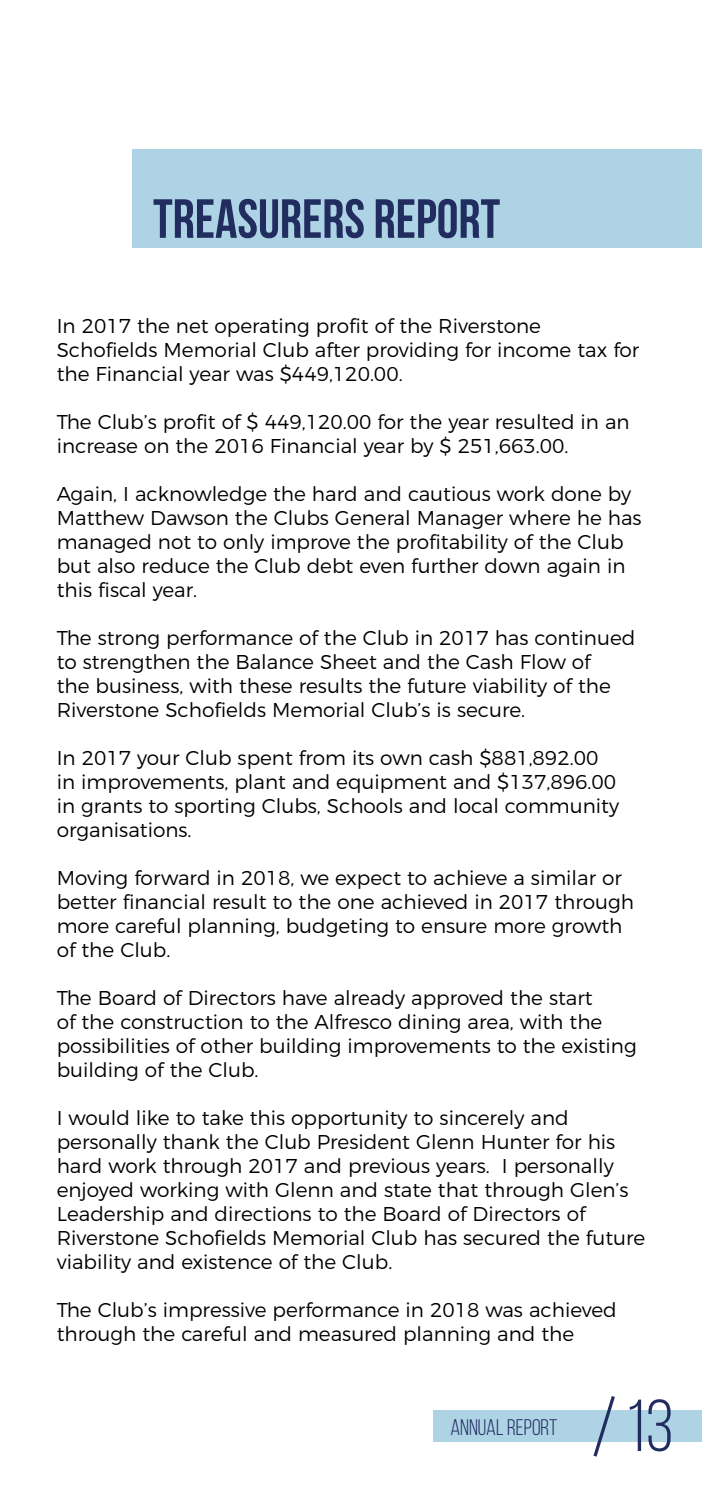
<style>
.page{position:relative;width:702px;height:1489px;background:#fff}
.page>*{position:absolute;margin:0;border:0;box-sizing:border-box;transform-origin:0 0}
.t1{font:73.25px "Bebas Neue";color:#212c5f}
.t2{font:700 55px "Bebas Neue";color:#212c5f}
.t3{font:22.5px "Bebas Neue";color:#212c5f}
.t4{font:300 20px/24px "Montserrat";color:#000}
</style>
<div class="page">
<div style="left:434px;top:1410px;width:268px;height:31px;background:#aed3e5"></div>
<svg style="left:591px;top:1396px;width:26px;height:61px"></svg>
<div style="left:132px;top:149px;width:570px;height:99px;background:#aed3e5"></div>
<h2 class="t2" style="left:153px;top:189px;width:348px">TREASURERS REPORT</h2>
<p class="t4" style="left:57px;top:312px;width:584px">In 2017 the net operating profit of the Riverstone<br>Schofields Memorial Club after providing for income tax for the Financial year was $449,120.00.</p>
<p class="t4" style="left:57px;top:408px;width:574px">The Club’s profit of $ 449,120.00 for the year resulted in an increase on the 2016 Financial year by $ 251,663.00.</p>
<p class="t4" style="left:57px;top:480px;width:586px">Again, I acknowledge the hard and cautious work done by Matthew Dawson the Clubs General Manager where he has managed not to only improve the profitability of the Club but also reduce the Club debt even further down again in this fiscal year.</p>
<p class="t4" style="left:57px;top:624px;width:580px">The strong performance of the Club in 2017 has continued to strengthen the Balance Sheet and the Cash Flow of<br>the business, with these results the future viability of the Riverstone Schofields Memorial Club’s is secure.</p>
<p class="t4" style="left:57px;top:744px;width:564px">In 2017 your Club spent from its own cash $881,892.00 in improvements, plant and equipment and $137,896.00 in grants to sporting Clubs, Schools and local community organisations.</p>
<p class="t4" style="left:57px;top:864px;width:579px">Moving forward in 2018, we expect to achieve a similar or better financial result to the one achieved in 2017 through more careful planning, budgeting to ensure more growth of the Club.</p>
<p class="t4" style="left:57px;top:984px;width:581px">The Board of Directors have already approved the start<br>of the construction to the Alfresco dining area, with the possibilities of other building improvements to the existing building of the Club.</p>
<p class="t4" style="left:57px;top:1104px;width:590px">I would like to take this opportunity to sincerely and personally thank the Club President Glenn Hunter for his hard work through 2017 and previous years. I personally enjoyed working with Glenn and state that through Glen’s Leadership and directions to the Board of Directors of Riverstone Schofields Memorial Club has secured the future viability and existence of the Club.</p>
<p class="t4" style="left:57px;top:1296px;width:561px">The Club’s impressive performance in 2018 was achieved through the careful and measured planning and the</p>
<p class="t3" style="left:450px;top:1415px;width:109px">ANNUAL REPORT</p>
<h1 class="t1" style="left:625px;top:1386px;width:50px">13</h1>
</div>
